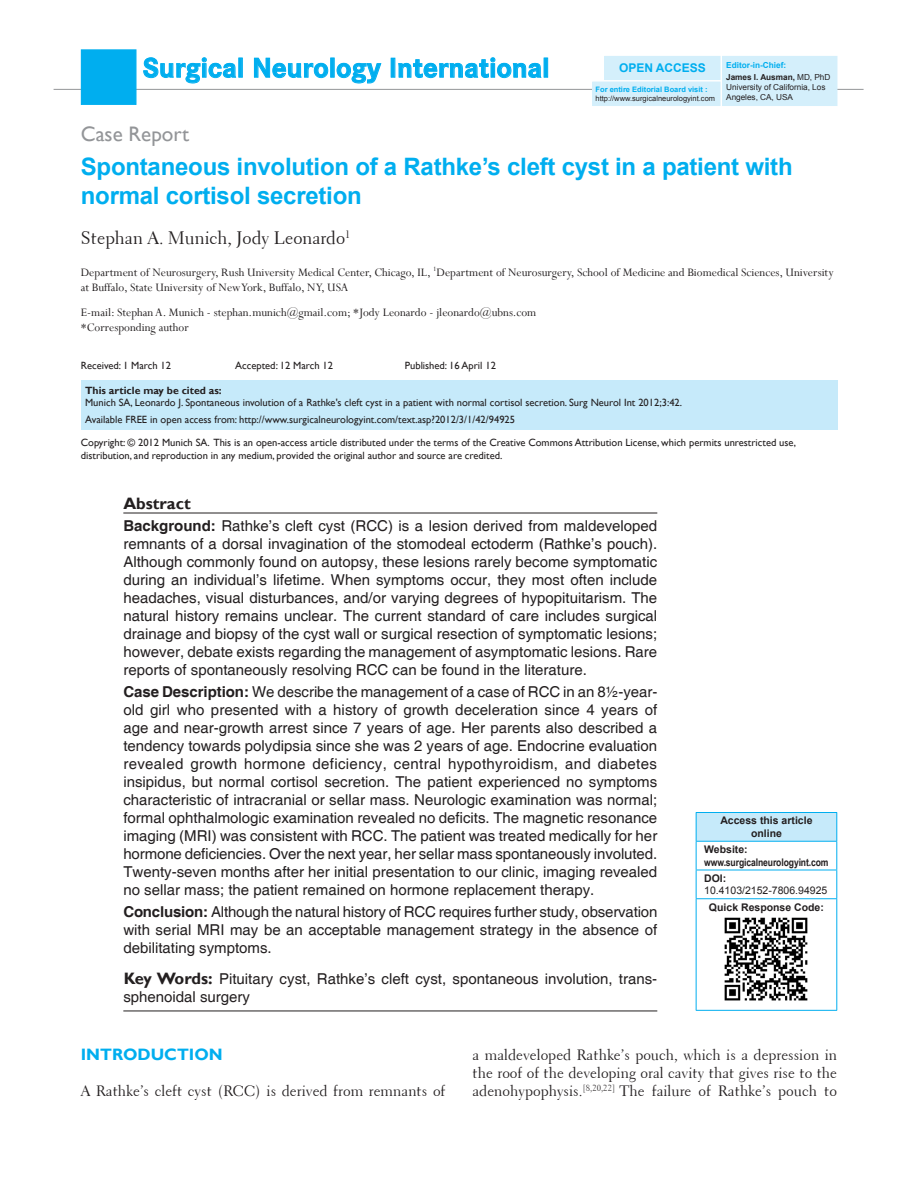
<style>
.page{position:relative;width:918px;height:1188px;background:#fff}
.page>*{position:absolute;margin:0;border:0;box-sizing:border-box;transform-origin:0 0}
.t1{font:700 27px "Corporate SBQ";color:#00aeef}
.Article_title{font:700 24px/28.8px "Arial";letter-spacing:-.01em;color:#00aeef}
.Article_Type{font:21px "Gill Sans";color:#939598}
.Author_name{font:18px "Transitional 521 BT Roman A";color:#231f20}
.t2{font:700 16.5px "Gill Sans";color:#00aeef}
.Abstract_Heading{font:700 16.5px "Gill Sans";color:#231f20}
.Abstract_text{font:15px/18px "Helvetica";color:#231f20;text-align:justify}
.TX{font:15px/18px "Transitional 521 BT Roman A";color:#231f20;text-align:justify}
.Keywords{font:15px/18px "Helvetica";color:#231f20}
.Author_dept{font:12.75px/15px "Perpetua";color:#231f20}
.E-mails{font:12.75px/15px "Perpetua";color:#231f20}
.t3{font:700 12px "Arial";color:#00aeef}
.Published{font:10.5px/12.6px "Gill Sans";color:#231f20}
.t4{font:700 10.5px/12.6px "Arial";color:#231f20;text-align:center}
.t5{font:700 10.5px/12.6px "Arial Narrow";letter-spacing:-.01em;color:#231f20}
.t6{font:10.5px/12.6px "Arial";color:#231f20}
.t7{font:8.25px/9.9px "Arial";letter-spacing:-.005em;color:#231f20}
.t8{font:700 8.25px/12px "Arial";color:#00aeef}
.t9{font:7.5px "Arial";color:#231f20}
.t10{font:700 7.5px "Arial";color:#00aeef}
.s1{color:#231f20}
.s2{font-weight:400;color:#231f20}
.s3{font-weight:700}
.s4{font-family:"Gill Sans";font-weight:700;font-size:16.5px}
.s5{font-family:"Arial"}
</style>
<div class="page">
<hr style="left:54px;top:89px;width:810px;height:1px;background:#939598">
<svg style="left:143px;top:57px;width:93px;height:27px"></svg>
<div style="left:239px;top:58px;width:4px;height:20px;border:1px solid #00aeef"></div>
<svg style="left:254px;top:58px;width:74px;height:20px"></svg>
<div style="left:330px;top:58px;width:5px;height:20px;border:1px solid #00aeef"></div>
<svg style="left:337px;top:63px;width:45px;height:21px"></svg>
<svg style="left:398px;top:57px;width:144px;height:33px"></svg>
<div style="left:544px;top:58px;width:4px;height:20px;border:1px solid #00aeef"></div>
<div style="left:81px;top:49px;width:56px;height:56px;background:#00aeef;border:1px solid #00aeef"></div>
<div style="left:723px;top:56px;width:114px;height:50px;background:#d4effb"></div>
<div style="left:605px;top:56px;width:115px;height:24px;background:#d4effb"></div>
<div style="left:593px;top:82px;width:127px;height:24px;background:#d4effb"></div>
<div style="left:81px;top:380px;width:757px;height:49px;background:#c6eafa"></div>
<div style="left:696px;top:813px;width:141px;height:28px;background:#c6eafa"></div>
<hr style="left:696px;top:812px;width:141px;height:1px;background:#00aeef">
<hr style="left:696px;top:841px;width:141px;height:1px;background:#00aeef">
<hr style="left:696px;top:870px;width:141px;height:1px;background:#00aeef">
<svg style="left:696px;top:813px;width:1px;height:85px"></svg>
<svg style="left:836px;top:813px;width:1px;height:85px"></svg>
<hr style="left:696px;top:898px;width:141px;height:1px;background:#00aeef">
<hr style="left:696px;top:899px;width:1px;height:111px;background:#00aeef">
<hr style="left:836px;top:899px;width:1px;height:111px;background:#00aeef">
<hr style="left:696px;top:1010px;width:141px;height:1px;background:#00aeef">
<img style="left:724px;top:917px;width:84px;height:84px">
<hr style="left:123px;top:513px;width:534px;height:1px;background:#231f20">
<hr style="left:123px;top:1011px;width:534px;height:1px;background:#231f20">
<h1 class="t1" style="left:143px;top:51px;width:408px">Surgical Neurology International</h1>
<p class="t8" style="left:726px;top:60px;width:106px">Editor-in-Chief:<br><span class="s1">James I. Ausman,</span> <span class="s2">MD, PhD</span></p>
<p class="t7" style="left:726px;top:82px;width:101px">University of California, Los<br>Angeles, CA, USA</p>
<p class="t3" style="left:619px;top:60px;width:88px">OPEN ACCESS</p>
<p class="t10" style="left:596px;top:84px;width:114px">For entire Editorial Board visit :</p>
<p class="t9" style="left:596px;top:93px;width:121px">http://www.surgicalneurologyint.com</p>
<p class="Article_Type" style="left:81px;top:122px;width:110px">Case Report</p>
<p class="Article_title" style="left:81px;top:153px;width:713px">Spontaneous involution of a Rathke’s cleft cyst in a patient with normal cortisol secretion</p>
<p class="Author_name" style="left:81px;top:226px;width:271px">Stephan A. Munich, Jody Leonardo<sup>1</sup></p>
<p class="Author_dept" style="left:81px;top:264px;width:754px">Department of Neurosurgery, Rush University Medical Center, Chicago, IL, <sup>1</sup>Department of Neurosurgery, School of Medicine and Biomedical Sciences, University at Buffalo, State University of New York, Buffalo, NY, USA</p>
<p class="E-mails" style="left:81px;top:305px;width:457px">E-mail: Stephan A. Munich - stephan.munich@gmail.com; *Jody Leonardo - jleonardo@ubns.com *Corresponding author</p>
<p class="Published" style="left:81px;top:360px;width:92px">Received: 1 March 12</p>
<p class="Published" style="left:235px;top:360px;width:99px">Accepted: 12 March 12</p>
<p class="Published" style="left:405px;top:360px;width:93px">Published: 16 April 12</p>
<p class="Published" style="left:85px;top:384px;width:599px"><span class="s3">This article may be cited as:<br></span>Munich SA, Leonardo J. Spontaneous involution of a Rathke's cleft cyst in a patient with normal cortisol secretion. Surg Neurol Int 2012;3:42.</p>
<p class="Published" style="left:85px;top:413px;width:432px">Available FREE in open access from: http://www.surgicalneurologyint.com/text.asp?2012/3/1/42/94925</p>
<p class="Published" style="left:81px;top:437px;width:717px">Copyright: © 2012 Munich SA. This is an open-access article distributed under the terms of the Creative Commons Attribution License, which permits unrestricted use, distribution, and reproduction in any medium, provided the original author and source are credited.</p>
<p class="Abstract_Heading" style="left:123px;top:493px;width:69px">Abstract</p>
<p class="Abstract_text" style="left:123px;top:517px;width:535px"><span class="s3">Background:</span> Rathke’s cleft cyst (RCC) is a lesion derived from maldeveloped remnants of a dorsal invagination of the stomodeal ectoderm (Rathke’s pouch).<br>Although commonly found on autopsy, these lesions rarely become symptomatic during an individual’s lifetime. When symptoms occur, they most often include headaches, visual disturbances, and/or varying degrees of hypopituitarism. The natural history remains unclear. The current standard of care includes surgical drainage and biopsy of the cyst wall or surgical resection of symptomatic lesions; however, debate exists regarding the management of asymptomatic lesions. Rare reports of spontaneously resolving RCC can be found in the literature.</p>
<p class="Abstract_text" style="left:123px;top:683px;width:536px"><span class="s3">Case Description:</span> We describe the management of a case of RCC in an 8½-year&shy;old girl who presented with a history of growth deceleration since 4 years of age and near-growth arrest since 7 years of age. Her parents also described a tendency towards polydipsia since she was 2 years of age. Endocrine evaluation revealed growth hormone deficiency, central hypothyroidism, and diabetes insipidus, but normal cortisol secretion. The patient experienced no symptoms characteristic of intracranial or sellar mass. Neurologic examination was normal; formal ophthalmologic examination revealed no deficits. The magnetic resonance imaging (MRI) was consistent with RCC. The patient was treated medically for her hormone deficiencies. Over the next year, her sellar mass spontaneously involuted.<br>Twenty-seven months after her initial presentation to our clinic, imaging revealed no sellar mass; the patient remained on hormone replacement therapy.</p>
<p class="Abstract_text" style="left:123px;top:904px;width:536px"><span class="s3">Conclusion:</span> Although the natural history of RCC requires further study, observation with serial MRI may be an acceptable management strategy in the absence of debilitating symptoms.</p>
<p class="Keywords" style="left:123px;top:970px;width:535px"><span class="s4">Key Words:</span> Pituitary cyst, Rathke’s cleft cyst, spontaneous involution, trans&shy;sphenoidal surgery</p>
<p class="t4" style="left:720px;top:815px;width:94px">Access this article online</p>
<p class="t5" style="left:704px;top:843px;width:126px"><span class="s5">Website: </span>www.surgicalneurologyint.com</p>
<p class="t6" style="left:704px;top:872px;width:125px"><span class="s3">DOI:<br></span>10.4103/2152-7806.94925</p>
<p class="t4" style="left:709px;top:901px;width:116px">Quick Response Code:</p>
<h1 class="t2" style="left:81px;top:1044px;width:143px">INTRODUCTION</h1>
<p class="TX" style="left:81px;top:1081px;width:366px">A Rathke’s cleft cyst (RCC) is derived from remnants of</p>
<p class="TX" style="left:472px;top:1045px;width:366px">a maldeveloped Rathke’s pouch, which is a depression in the roof of the developing oral cavity that gives rise to the adenohypophysis.<sup>[8,20,22]</sup> The failure of Rathke’s pouch to</p>
</div>
